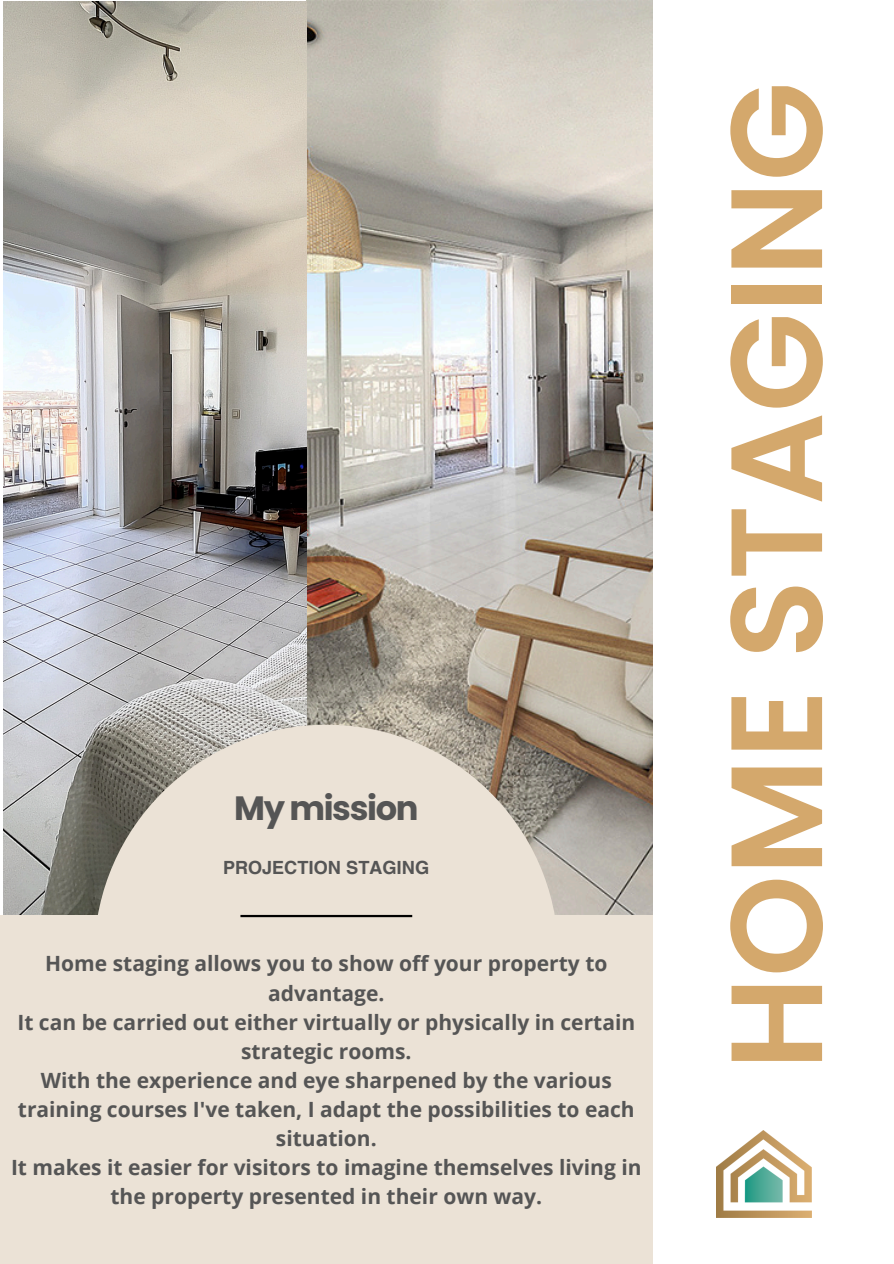
<style>
.page{position:relative;width:894px;height:1264px;background:#fff}
.page>*{position:absolute;margin:0;border:0;box-sizing:border-box;transform-origin:0 0}
.t1{font:600 129.6px "Poppins";color:#d4a86c}
.t2{font:700 33.75px "Poppins";letter-spacing:-.04em;color:#555}
.t3{font:700 21px/29px "Open Sans";color:#555;text-align:center}
.t4{font:700 18.15px "Helvetica World";color:#555}
</style>
<div class="page">
<img style="left:3px;top:0;width:649px;height:914px">
<div style="left:0;top:914px;width:652px;height:349px;background:#ebe2d6"></div>
<svg style="left:94px;top:724px;width:464px;height:194px;fill:#ebe2d6"></svg>
<hr style="left:240px;top:914px;width:172px;height:3px;background:#000">
<img style="left:716px;top:1130px;width:95px;height:87px">
<p class="t2" style="left:234px;top:784px;width:186px">My mission</p>
<h2 class="t4" style="left:223px;top:852px;width:208px">PROJECTION STAGING</h2>
<p class="t3" style="left:11px;top:948px;width:632px">Home staging allows you to show off your property to advantage.<br>It can be carried out either virtually or physically in certain strategic rooms.<br>With the experience and eye sharpened by the various training courses I've taken, I adapt the possibilities to each situation.<br>It makes it easier for visitors to imagine themselves living in the property presented in their own way.</p>
<p class="t1" style="left:685px;top:1069px;width:989px;rotate:-90deg">HOME STAGING</p>
</div>
